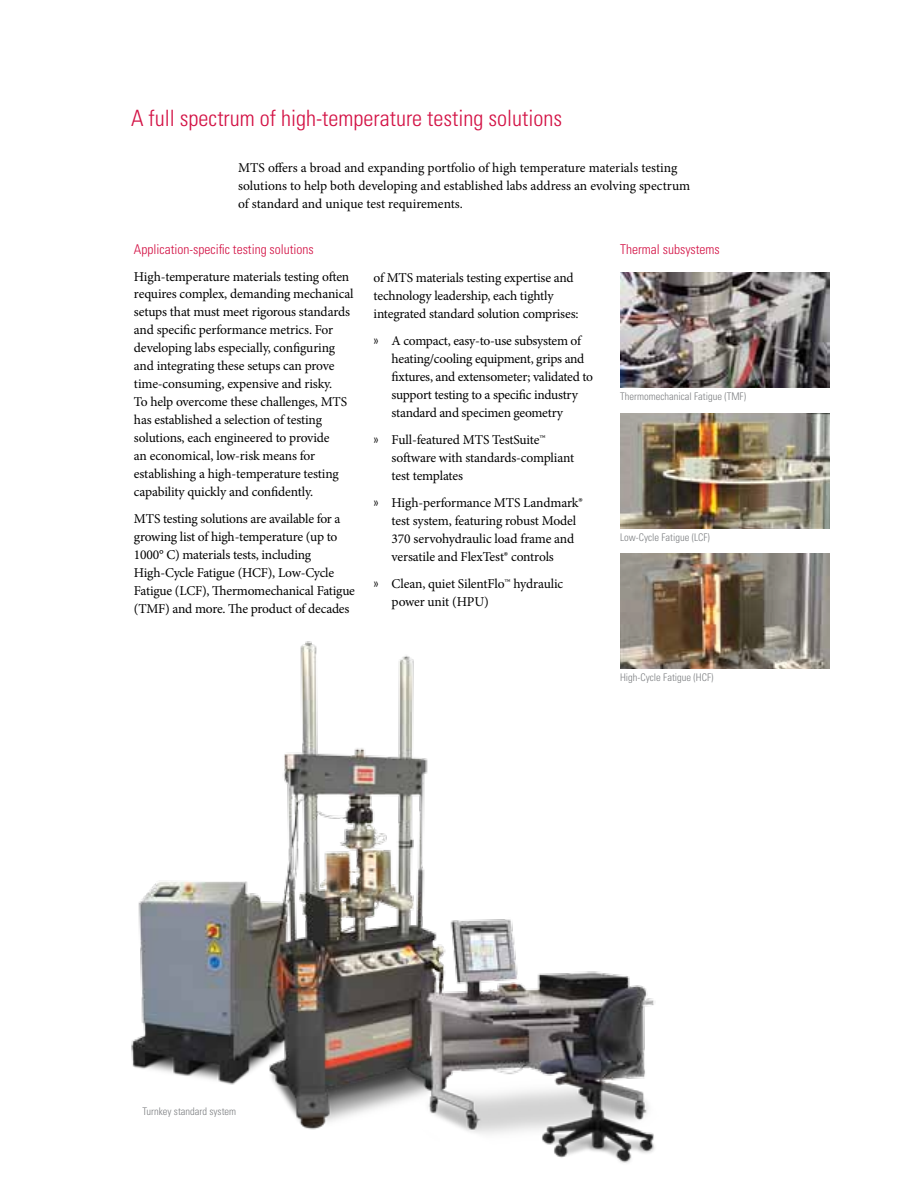
<style>
.page{position:relative;width:918px;height:1188px;background:#fff}
.page>*{position:absolute;margin:0;border:0;box-sizing:border-box;transform-origin:0 0}
.t1{font:300 condensed 22.5px "Univers";color:#d31245}
.t2{font:13.5px/18px "Minion Pro";letter-spacing:-.015em;color:#000}
.t3{font:300 condensed 13.5px "Univers";color:#d31245}
.t4{font:300 condensed 10.5px "Univers";color:#7e8083}
.s1{font-family:"Univers";font-weight:300;font-stretch:condensed}
</style>
<div class="page">
<img style="left:620px;top:413px;width:210px;height:115px">
<img style="left:131px;top:641px;width:524px;height:522px">
<img style="left:620px;top:554px;width:210px;height:115px">
<img style="left:620px;top:272px;width:210px;height:115px">
<h1 class="t1" style="left:131px;top:104px;width:433px">A full spectrum of high-temperature testing solutions</h1>
<p class="t2" style="left:238px;top:159px;width:454px">MTS offers a broad and expanding portfolio of high temperature materials testing solutions to help both developing and established labs address an evolving spectrum of standard and unique test requirements.</p>
<p class="t3" style="left:134px;top:241px;width:181px">Application-specific testing solutions</p>
<p class="t2" style="left:134px;top:267px;width:221px">High-temperature materials testing often requires complex, demanding mechanical setups that must meet rigorous standards and specific performance metrics. For developing labs especially, configuring and integrating these setups can prove time-consuming, expensive and risky.<br>To help overcome these challenges, MTS has established a selection of testing solutions, each engineered to provide<br>an economical, low-risk means for establishing a high-temperature testing capability quickly and confidently.</p>
<p class="t2" style="left:134px;top:510px;width:223px">MTS testing solutions are available for a growing list of high-temperature (up to 1000° C) materials tests, including High-Cycle Fatigue (HCF), Low-Cycle Fatigue (LCF), Thermomechanical Fatigue (TMF) and more. The product of decades</p>
<p class="t3" style="left:620px;top:241px;width:101px">Thermal subsystems</p>
<p class="t2" style="left:374px;top:268px;width:206px">of MTS materials testing expertise and technology leadership, each tightly integrated standard solution comprises:</p>
<p class="t2" style="left:392px;top:331px;width:203px;text-indent:-18px"><span class="s1">»</span> A compact, easy-to-use subsystem of heating/cooling equipment, grips and fixtures, and extensometer; validated to support testing to a specific industry standard and specimen geometry</p>
<p class="t2" style="left:392px;top:430px;width:184px;text-indent:-18px"><span class="s1">»</span> Full-featured MTS TestSuite™ software with standards-compliant test templates</p>
<p class="t2" style="left:392px;top:493px;width:193px;text-indent:-18px"><span class="s1">»</span> High-performance MTS Landmark® test system, featuring robust Model 370 servohydraulic load frame and versatile and FlexTest® controls</p>
<p class="t2" style="left:392px;top:574px;width:173px;text-indent:-18px"><span class="s1">»</span> Clean, quiet SilentFlo™ hydraulic power unit (HPU)</p>
<p class="t4" style="left:620px;top:390px;width:127px">Thermomechanical Fatigue (TMF)</p>
<p class="t4" style="left:620px;top:531px;width:91px">Low-Cycle Fatigue (LCF)</p>
<p class="t4" style="left:143px;top:1105px;width:95px">Turnkey standard system</p>
<p class="t4" style="left:620px;top:671px;width:95px">High-Cycle Fatigue (HCF)</p>
</div>
